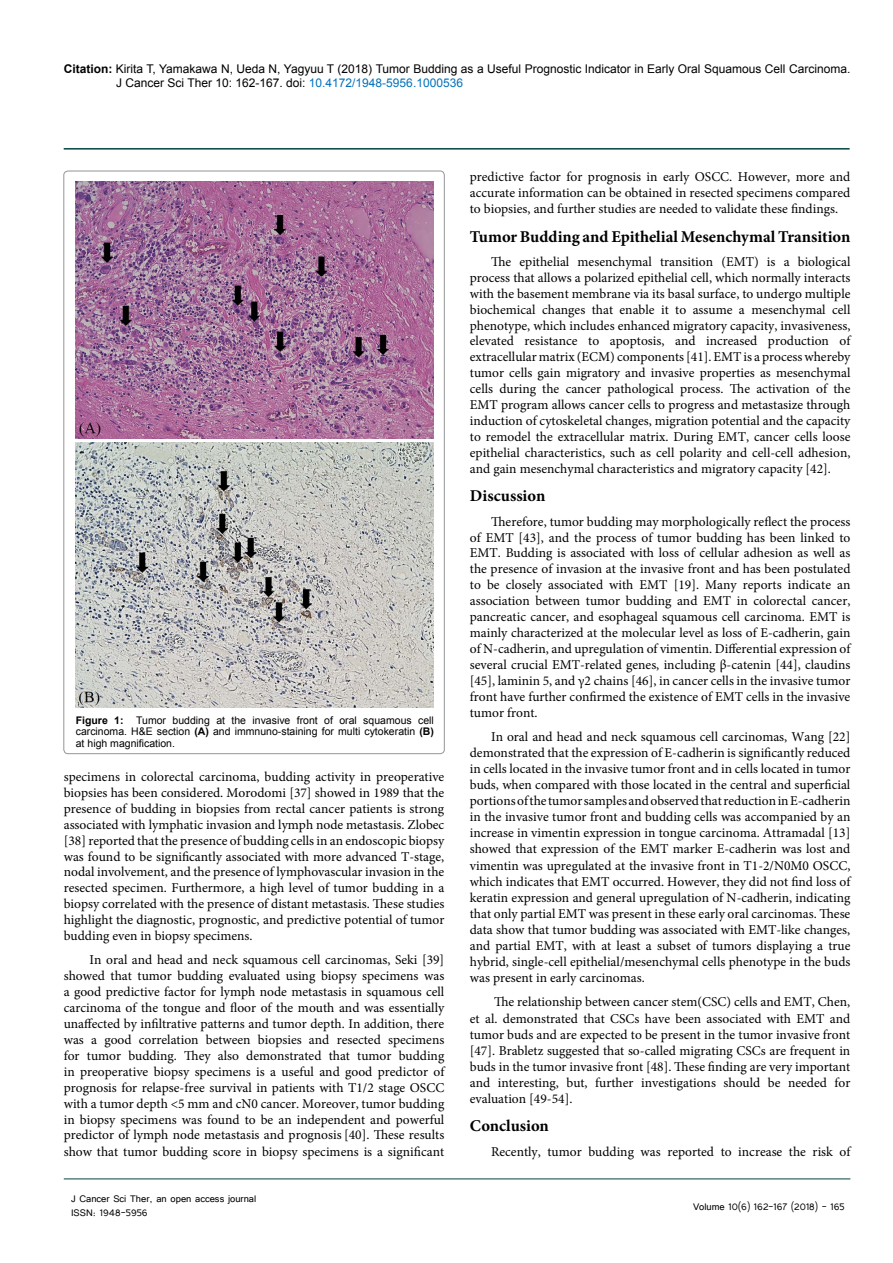
<style>
.page{position:relative;width:893px;height:1263px;background:#fff}
.page>*{position:absolute;margin:0;border:0;box-sizing:border-box;transform-origin:0 0}
.t1{font:700 16.5px "Minion Pro";color:#000}
.t2{font:13.5px/15.9px "Minion Pro";color:#000;text-align:justify}
.t3{font:12px/14.4px "Arial";color:#000}
.t4{font:12px/14.4px "Tunga";color:#000}
.t5{font:10.5px/11.6px "Arial";color:#000;text-align:justify}
.s1{font-weight:700}
.s2{color:#0072bc}
</style>
<div class="page">
<hr style="left:64px;top:148px;width:786px;height:2px;background:#004440">
<hr style="left:64px;top:1179px;width:786px;height:1px;background:#004440">
<img style="left:76px;top:181px;width:358px;height:257px">
<img style="left:76px;top:442px;width:358px;height:266px">
<p class="t3" style="left:116px;top:61px;width:736px;text-indent:-52px"><span class="s1">Citation:</span> Kirita T, Yamakawa N, Ueda N, Yagyuu T (2018) Tumor Budding as a Useful Prognostic Indicator in Early Oral Squamous Cell Carcinoma.<br>J Cancer Sci Ther 10: 162-167. doi: <span class="s2">10.4172/1948-5956.1000536</span></p>
<p class="t5" style="left:76px;top:714px;width:360px"><span class="s1">Figure 1:</span> Tumor budding at the invasive front of oral squamous cell carcinoma. H&amp;E section <span class="s1">(A)</span> and immnuno-staining for multi cytokeratin <span class="s1">(B) </span>at high magnification.</p>
<p class="t2" style="left:64px;top:769px;width:382px">specimens in colorectal carcinoma, budding activity in preoperative biopsies has been considered. Morodomi [37] showed in 1989 that the presence of budding in biopsies from rectal cancer patients is strong associated with lymphatic invasion and lymph node metastasis. Zlobec [38] reported that the presence of budding cells in an endoscopic biopsy was found to be significantly associated with more advanced T-stage, nodal involvement, and the presence of lymphovascular invasion in the resected specimen. Furthermore, a high level of tumor budding in a biopsy correlated with the presence of distant metastasis. These studies highlight the diagnostic, prognostic, and predictive potential of tumor budding even in biopsy specimens.</p>
<p class="t2" style="left:64px;top:952px;width:382px;text-indent:26px">In oral and head and neck squamous cell carcinomas, Seki [39] showed that tumor budding evaluated using biopsy specimens was a good predictive factor for lymph node metastasis in squamous cell carcinoma of the tongue and floor of the mouth and was essentially unaffected by infiltrative patterns and tumor depth. In addition, there was a good correlation between biopsies and resected specimens for tumor budding. They also demonstrated that tumor budding in preoperative biopsy specimens is a useful and good predictor of prognosis for relapse-free survival in patients with T1/2 stage OSCC with a tumor depth &lt;5 mm and cN0 cancer. Moreover, tumor budding in biopsy specimens was found to be an independent and powerful predictor of lymph node metastasis and prognosis [40]. These results show that tumor budding score in biopsy specimens is a significant</p>
<p class="t2" style="left:470px;top:168px;width:382px">predictive factor for prognosis in early OSCC. However, more and accurate information can be obtained in resected specimens compared to biopsies, and further studies are needed to validate these findings.</p>
<p class="t1" style="left:470px;top:225px;width:382px">Tumor Budding and Epithelial Mesenchymal Transition</p>
<p class="t2" style="left:470px;top:254px;width:382px;text-indent:21px">The epithelial mesenchymal transition (EMT) is a biological process that allows a polarized epithelial cell, which normally interacts with the basement membrane via its basal surface, to undergo multiple biochemical changes that enable it to assume a mesenchymal cell phenotype, which includes enhanced migratory capacity, invasiveness, elevated resistance to apoptosis, and increased production of extracellular matrix (ECM) components [41]. EMT is a process whereby tumor cells gain migratory and invasive properties as mesenchymal cells during the cancer pathological process. The activation of the EMT program allows cancer cells to progress and metastasize through induction of cytoskeletal changes, migration potential and the capacity to remodel the extracellular matrix. During EMT, cancer cells loose epithelial characteristics, such as cell polarity and cell-cell adhesion, and gain mesenchymal characteristics and migratory capacity [42].</p>
<p class="t1" style="left:470px;top:484px;width:77px">Discussion</p>
<p class="t2" style="left:470px;top:513px;width:382px;text-indent:21px">Therefore, tumor budding may morphologically reflect the process of EMT [43], and the process of tumor budding has been linked to EMT. Budding is associated with loss of cellular adhesion as well as the presence of invasion at the invasive front and has been postulated to be closely associated with EMT [19]. Many reports indicate an association between tumor budding and EMT in colorectal cancer, pancreatic cancer, and esophageal squamous cell carcinoma. EMT is mainly characterized at the molecular level as loss of E-cadherin, gain of N-cadherin, and upregulation of vimentin. Differential expression of several crucial EMT-related genes, including β-catenin [44], claudins [45], laminin 5, and γ2 chains [46], in cancer cells in the invasive tumor front have further confirmed the existence of EMT cells in the invasive tumor front.</p>
<p class="t2" style="left:470px;top:729px;width:382px;text-indent:21px">In oral and head and neck squamous cell carcinomas, Wang [22] demonstrated that the expression of E-cadherin is significantly reduced in cells located in the invasive tumor front and in cells located in tumor buds, when compared with those located in the central and superficial portions of the tumor samples and observed that reduction in E-cadherin in the invasive tumor front and budding cells was accompanied by an increase in vimentin expression in tongue carcinoma. Attramadal [13] showed that expression of the EMT marker E-cadherin was lost and vimentin was upregulated at the invasive front in T1-2/N0M0 OSCC, which indicates that EMT occurred. However, they did not find loss of keratin expression and general upregulation of N-cadherin, indicating that only partial EMT was present in these early oral carcinomas. These data show that tumor budding was associated with EMT-like changes, and partial EMT, with at least a subset of tumors displaying a true hybrid, single-cell epithelial/mesenchymal cells phenotype in the buds was present in early carcinomas.</p>
<p class="t2" style="left:470px;top:994px;width:382px;text-indent:24px">The relationship between cancer stem(CSC) cells and EMT, Chen, et al. demonstrated that CSCs have been associated with EMT and tumor buds and are expected to be present in the tumor invasive front [47]. Brabletz suggested that so-called migrating CSCs are frequent in buds in the tumor invasive front [48]. These finding are very important and interesting, but, further investigations should be needed for evaluation [49-54].</p>
<p class="t1" style="left:470px;top:1114px;width:81px">Conclusion</p>
<p class="t2" style="left:491px;top:1143px;width:361px">Recently, tumor budding was reported to increase the risk of</p>
<p class="t4" style="left:71px;top:1190px;width:187px">J Cancer Sci Ther, an open access journal<br>ISSN: 1948-5956</p>
<p class="t4" style="left:693px;top:1199px;width:153px">Volume 10(6) 162-167 (2018) - 165</p>
</div>
